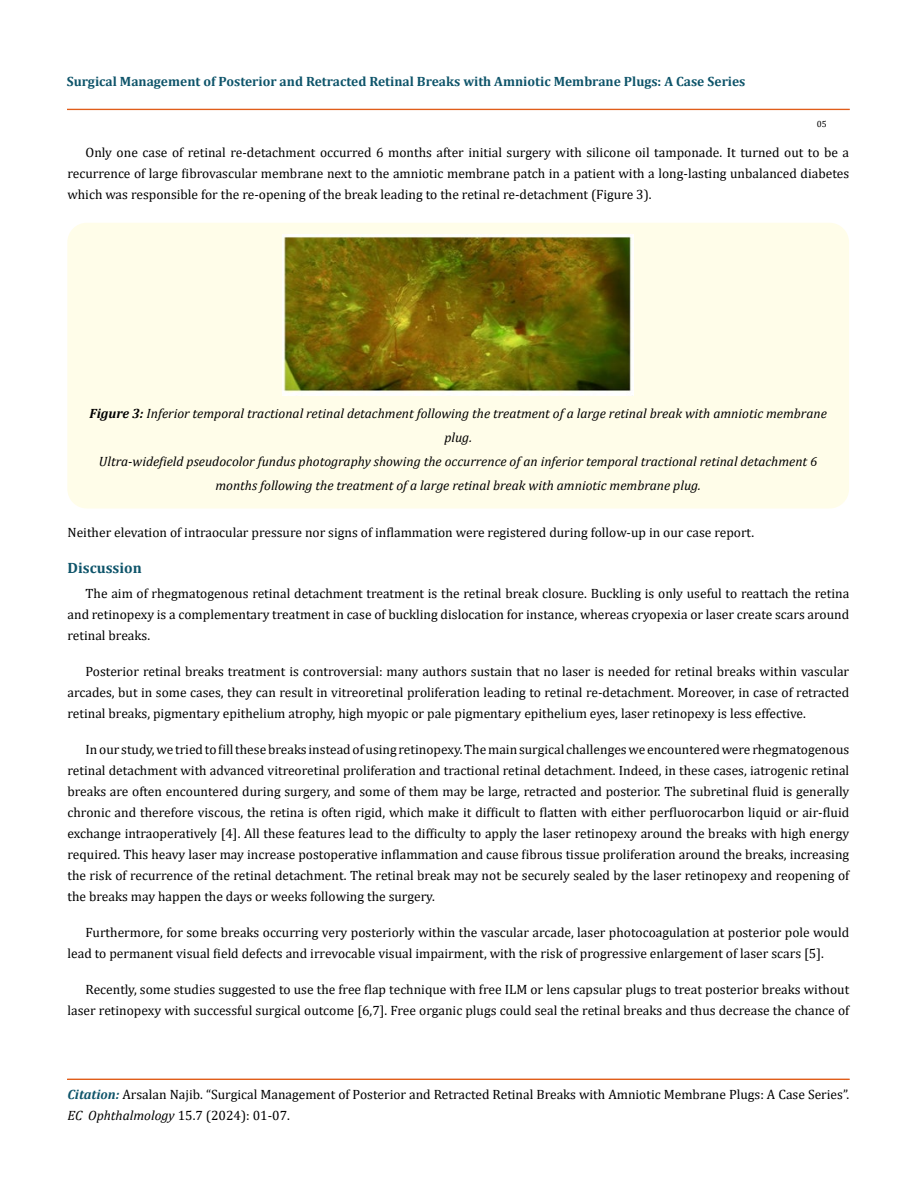
<style>
.page{position:relative;width:917px;height:1188px;background:#fff}
.page>*{position:absolute;margin:0;border:0;box-sizing:border-box;transform-origin:0 0}
.t1{font:700 15px "Cambria";color:#0e546a}
.t2{font:13.5px/21px "Cambria";color:#000;text-align:justify}
.t3{font:italic 13.5px/24px "Cambria";color:#000;text-align:center}
.t4{font:700 13.5px "Cambria";color:#0e546a}
.t5{font:9px "Cambria";color:#000}
.s1{font-weight:700}
.s2{font-weight:700;font-style:italic;color:#0e546a}
.s3{font-style:italic}
</style>
<div class="page">
<div style="left:67px;top:109px;width:782px;height:1px;border:1px solid #e05d1a"></div>
<div style="left:67px;top:1079px;width:782px;height:1px;border:1px solid #e05d1a"></div>
<div style="left:67px;top:223px;width:782px;height:285px;background:#fffde9;border-radius:19px"></div>
<img style="left:282px;top:235px;width:352px;height:161px">
<p class="t4" style="left:67px;top:72px;width:680px">Surgical Management of Posterior and Retracted Retinal Breaks with Amniotic Membrane Plugs: A Case Series</p>
<p class="t5" style="left:816px;top:118px;width:11px">05</p>
<p class="t2" style="left:68px;top:142px;width:783px;text-indent:18px">Only one case of retinal re-detachment occurred 6 months after initial surgery with silicone oil tamponade. It turned out to be a recurrence of large fibrovascular membrane next to the amniotic membrane patch in a patient with a long-lasting unbalanced diabetes which was responsible for the re-opening of the break leading to the retinal re-detachment (Figure 3).</p>
<p class="t3" style="left:90px;top:401px;width:738px"><span class="s1">Figure 3:</span> Inferior temporal tractional retinal detachment following the treatment of a large retinal break with amniotic membrane plug.<br>Ultra-widefield pseudocolor fundus photography showing the occurrence of an inferior temporal tractional retinal detachment 6 months following the treatment of a large retinal break with amniotic membrane plug.</p>
<p class="t2" style="left:68px;top:522px;width:688px">Neither elevation of intraocular pressure nor signs of inflammation were registered during follow-up in our case report.</p>
<p class="t1" style="left:68px;top:557px;width:76px">Discussion</p>
<p class="t2" style="left:68px;top:583px;width:783px;text-indent:18px">The aim of rhegmatogenous retinal detachment treatment is the retinal break closure. Buckling is only useful to reattach the retina and retinopexy is a complementary treatment in case of buckling dislocation for instance, whereas cryopexia or laser create scars around retinal breaks.</p>
<p class="t2" style="left:68px;top:661px;width:783px;text-indent:18px">Posterior retinal breaks treatment is controversial: many authors sustain that no laser is needed for retinal breaks within vascular arcades, but in some cases, they can result in vitreoretinal proliferation leading to retinal re-detachment. Moreover, in case of retracted retinal breaks, pigmentary epithelium atrophy, high myopic or pale pigmentary epithelium eyes, laser retinopexy is less effective.</p>
<p class="t2" style="left:68px;top:739px;width:783px;text-indent:18px">In our study, we tried to fill these breaks instead of using retinopexy. The main surgical challenges we encountered were rhegmatogenous retinal detachment with advanced vitreoretinal proliferation and tractional retinal detachment. Indeed, in these cases, iatrogenic retinal breaks are often encountered during surgery, and some of them may be large, retracted and posterior. The subretinal fluid is generally chronic and therefore viscous, the retina is often rigid, which make it difficult to flatten with either perfluorocarbon liquid or air-fluid exchange intraoperatively [4]. All these features lead to the difficulty to apply the laser retinopexy around the breaks with high energy required. This heavy laser may increase postoperative inflammation and cause fibrous tissue proliferation around the breaks, increasing the risk of recurrence of the retinal detachment. The retinal break may not be securely sealed by the laser retinopexy and reopening of the breaks may happen the days or weeks following the surgery.</p>
<p class="t2" style="left:68px;top:922px;width:783px;text-indent:18px">Furthermore, for some breaks occurring very posteriorly within the vascular arcade, laser photocoagulation at posterior pole would lead to permanent visual field defects and irrevocable visual impairment, with the risk of progressive enlargement of laser scars [5].</p>
<p class="t2" style="left:68px;top:979px;width:783px;text-align:right">Recently, some studies suggested to use the free flap technique with free ILM or lens capsular plugs to treat posterior breaks without laser retinopexy with successful surgical outcome [6,7]. Free organic plugs could seal the retinal breaks and thus decrease the chance of</p>
<p class="t2" style="left:68px;top:1084px;width:783px"><span class="s2">Citation:</span> Arsalan Najib. “Surgical Management of Posterior and Retracted Retinal Breaks with Amniotic Membrane Plugs: A Case Series”.<br><span class="s3">EC Ophthalmology</span> 15.7 (2024): 01-07.</p>
</div>
